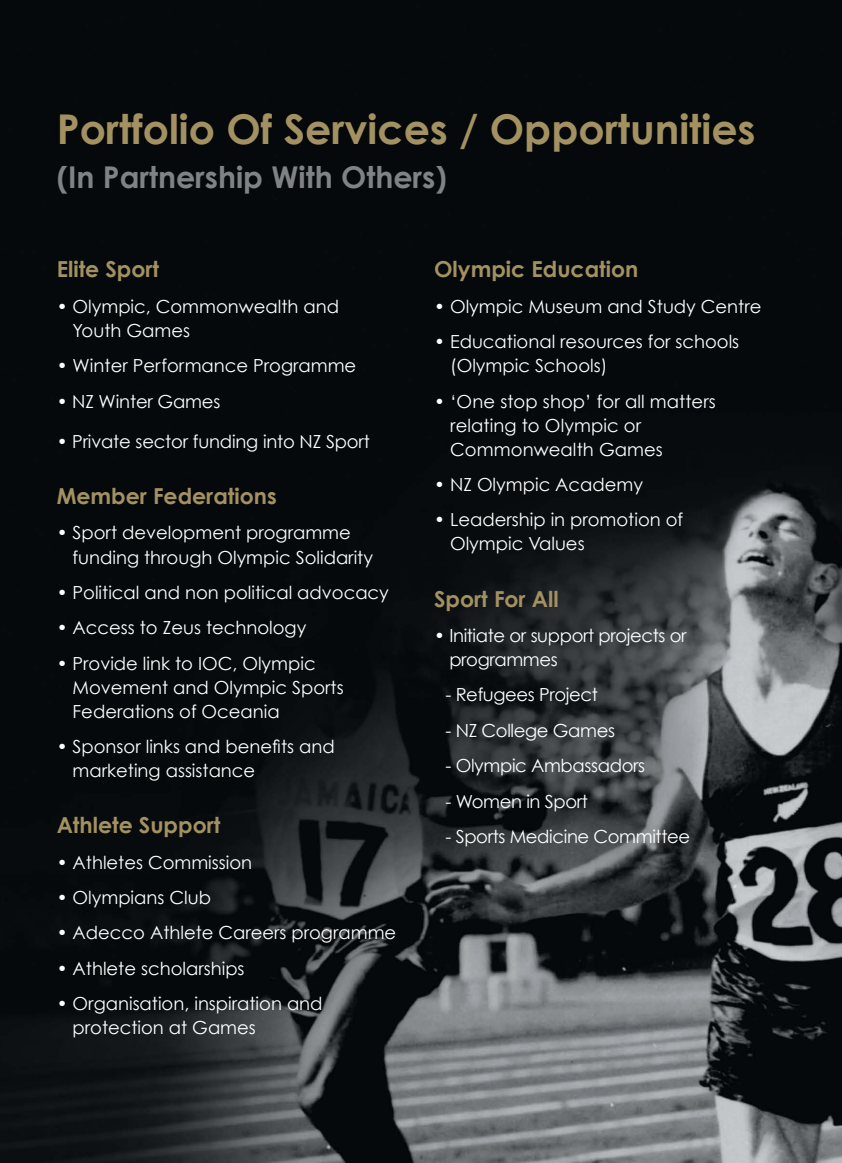
<style>
.page{position:relative;width:842px;height:1163px;background:#fff}
.page>*{position:absolute;margin:0;border:0;box-sizing:border-box;transform-origin:0 0}
.t1{font:700 41px "Century Gothic";color:#a39161}
.t2{font:700 30px "Century Gothic";color:#808285}
.t3{font:700 22px "Century Gothic";color:#a39161}
.t4{font:18px/24px "Century Gothic";color:#fff}
.t5{font:18px/24px "Century Gothic";letter-spacing:-.02em;color:#fff}
</style>
<div class="page">
<img style="left:0;top:0;width:842px;height:1162px">
<h1 class="t1" style="left:57px;top:103px;width:700px">Portfolio Of Services / Opportunities</h1>
<h2 class="t2" style="left:57px;top:158px;width:392px">(In Partnership With Others)</h2>
<p class="t3" style="left:57px;top:255px;width:104px">Elite Sport</p>
<p class="t4" style="left:73px;top:294px;width:268px;text-indent:-16px">• Olympic, Commonwealth and<br>Youth Games</p>
<p class="t4" style="left:57px;top:353px;width:301px">• Winter Performance Programme</p>
<p class="t4" style="left:57px;top:389px;width:165px">• NZ Winter Games</p>
<p class="t4" style="left:57px;top:429px;width:315px">• Private sector funding into NZ Sport</p>
<p class="t3" style="left:57px;top:482px;width:221px">Member Federations</p>
<p class="t4" style="left:73px;top:520px;width:302px;text-indent:-16px">• Sport development programme funding through Olympic Solidarity</p>
<p class="t4" style="left:57px;top:580px;width:334px">• Political and non political advocacy</p>
<p class="t4" style="left:57px;top:615px;width:251px">• Access to Zeus technology</p>
<p class="t4" style="left:73px;top:650px;width:273px;text-indent:-16px">• Provide link to IOC, Olympic<br>Movement and Olympic Sports<br>Federations of Oceania</p>
<p class="t4" style="left:73px;top:734px;width:264px;text-indent:-16px">• Sponsor links and benefits and marketing assistance</p>
<p class="t3" style="left:57px;top:811px;width:165px">Athlete Support</p>
<p class="t4" style="left:57px;top:849px;width:197px">• Athletes Commission</p>
<p class="t4" style="left:57px;top:885px;width:156px">• Olympians Club</p>
<p class="t4" style="left:57px;top:920px;width:341px">• Adecco Athlete Careers programme</p>
<p class="t4" style="left:57px;top:955px;width:189px">• Athlete scholarships</p>
<p class="t4" style="left:73px;top:991px;width:252px;text-indent:-16px">• Organisation, inspiration and protection at Games</p>
<p class="t3" style="left:434px;top:255px;width:206px">Olympic Education</p>
<p class="t4" style="left:434px;top:294px;width:329px">• Olympic Museum and Study Centre</p>
<p class="t4" style="left:450px;top:329px;width:291px;text-indent:-16px">• Educational resources for schools (Olympic Schools)</p>
<p class="t4" style="left:450px;top:389px;width:267px;text-indent:-16px">• ‘One stop shop’ for all matters relating to Olympic or<br>Commonwealth Games</p>
<p class="t4" style="left:434px;top:472px;width:210px">• NZ Olympic Academy</p>
<p class="t4" style="left:450px;top:507px;width:235px;text-indent:-16px">• Leadership in promotion of<br>Olympic Values</p>
<p class="t3" style="left:434px;top:585px;width:126px">Sport For All</p>
<p class="t5" style="left:449px;top:623px;width:239px;text-indent:-15px">• Initiate or support projects or programmes</p>
<p class="t5" style="left:445px;top:682px;width:154px">- Refugees Project</p>
<p class="t5" style="left:445px;top:718px;width:171px">- NZ College Games</p>
<p class="t5" style="left:445px;top:753px;width:201px">- Olympic Ambassadors</p>
<p class="t5" style="left:445px;top:788px;width:144px">- Women in Sport</p>
<p class="t5" style="left:445px;top:824px;width:246px">- Sports Medicine Committee</p>
</div>
